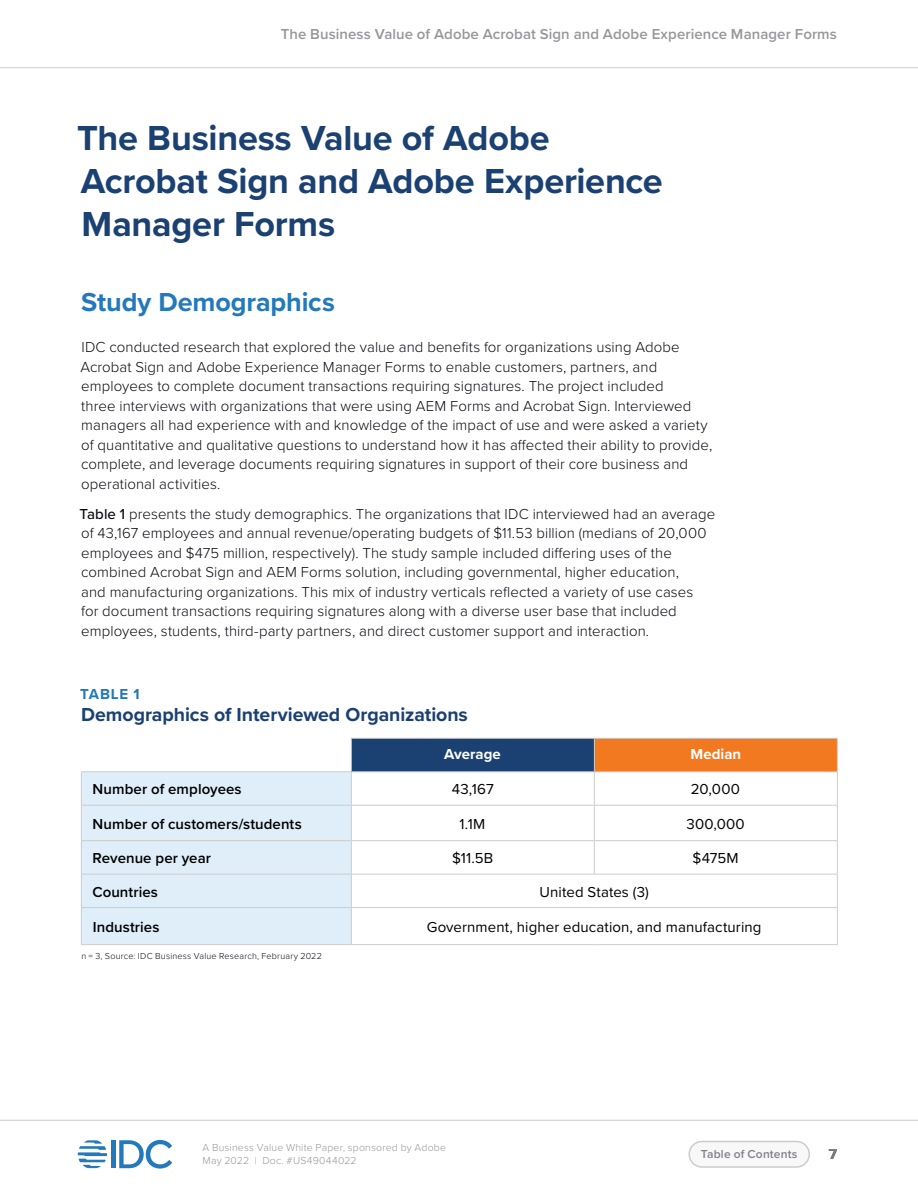
<style>
.page{position:relative;width:918px;height:1188px;background:#fff}
.page>*{position:absolute;margin:0;border:0;box-sizing:border-box;transform-origin:0 0}
.t1{font:700 36px/43.2px "Proxima Nova";letter-spacing:-.005em;color:#1b4072}
.t2{font:700 27px "Proxima Nova";letter-spacing:-.005em;color:#2379bb}
.Figure_Table{font:700 19.5px "Proxima Nova";letter-spacing:-.005em;color:#1b4072}
.Text{font:300 15px/19.5px "Proxima Nova";letter-spacing:.005em;color:#0a0b13}
.Table_5_-_Text_cente{font:15px "Proxima Nova";letter-spacing:.005em;color:#000}
.Table_4_-_Subtitles{font:600 15px "Proxima Nova";letter-spacing:.005em;color:#000}
.t3{font:600 15px "Proxima Nova";letter-spacing:.005em;color:#97979b}
.Table_3_-_Subtitles{font:700 15px "Proxima Nova";letter-spacing:.005em;color:#fff}
.Figure_Table-2{font:700 15px "Proxima Nova";letter-spacing:.05em;color:#2379bb}
.t4{font:700 15px "Proxima Nova";color:#000}
.t5{font:600 12px "Proxima Nova";letter-spacing:.015em;color:#808187}
.t6{font:300 10.5px/13.5px "Proxima Nova";letter-spacing:.02em;color:#97979b}
.Text-2{font:300 9px "Proxima Nova";letter-spacing:.025em;color:#0a0b13}
.s1{font-weight:500}
</style>
<div class="page">
<div style="left:689px;top:1142px;width:120px;height:25px;background:#f8f8f8;border-radius:13px"></div>
<div style="left:688px;top:1141px;width:122px;height:27px;border:2px solid #cccccb;border-radius:13px"></div>
<hr style="left:0;top:1120px;width:918px;height:1px;background:#cccccb">
<div style="left:111px;top:1140px;width:5px;height:28px;background:#2279bc"></div>
<svg style="left:119px;top:1140px;width:53px;height:29px"></svg>
<svg style="left:78px;top:1140px;width:29px;height:28px"></svg>
<hr style="left:0;top:67px;width:918px;height:1px;background:#cccccb">
<div style="left:351px;top:738px;width:243px;height:34px;background:#1b4072"></div>
<div style="left:594px;top:738px;width:243px;height:34px;background:#f37921"></div>
<div style="left:82px;top:772px;width:269px;height:172px;background:#dfeef9"></div>
<hr style="left:594px;top:772px;width:1px;height:33px;background:#cccccb">
<hr style="left:81px;top:805px;width:270px;height:1px;background:#cccccb">
<hr style="left:351px;top:805px;width:243px;height:1px;background:#cccccb">
<hr style="left:594px;top:805px;width:244px;height:1px;background:#cccccb">
<hr style="left:594px;top:806px;width:1px;height:34px;background:#cccccb">
<hr style="left:81px;top:840px;width:270px;height:1px;background:#cccccb">
<hr style="left:351px;top:840px;width:243px;height:1px;background:#cccccb">
<hr style="left:594px;top:840px;width:244px;height:1px;background:#cccccb">
<hr style="left:594px;top:841px;width:1px;height:33px;background:#cccccb">
<hr style="left:81px;top:771px;width:270px;height:1px;background:#cccccb">
<hr style="left:81px;top:772px;width:1px;height:33px;background:#cccccb">
<hr style="left:351px;top:772px;width:1px;height:33px;background:#cccccb">
<hr style="left:837px;top:772px;width:1px;height:33px;background:#cccccb">
<hr style="left:81px;top:806px;width:1px;height:34px;background:#cccccb">
<hr style="left:351px;top:806px;width:1px;height:34px;background:#cccccb">
<hr style="left:837px;top:806px;width:1px;height:34px;background:#cccccb">
<hr style="left:81px;top:841px;width:1px;height:33px;background:#cccccb">
<hr style="left:351px;top:841px;width:1px;height:33px;background:#cccccb">
<hr style="left:837px;top:841px;width:1px;height:33px;background:#cccccb">
<hr style="left:81px;top:874px;width:270px;height:1px;background:#cccccb">
<hr style="left:81px;top:875px;width:1px;height:32px;background:#cccccb">
<hr style="left:351px;top:874px;width:243px;height:1px;background:#cccccb">
<hr style="left:351px;top:875px;width:1px;height:32px;background:#cccccb">
<hr style="left:594px;top:874px;width:244px;height:1px;background:#cccccb">
<hr style="left:81px;top:907px;width:270px;height:1px;background:#cccccb">
<hr style="left:81px;top:908px;width:1px;height:36px;background:#cccccb">
<hr style="left:351px;top:908px;width:1px;height:36px;background:#cccccb">
<hr style="left:81px;top:944px;width:270px;height:1px;background:#cccccb">
<hr style="left:351px;top:738px;width:243px;height:1px;background:#cccccb">
<hr style="left:351px;top:739px;width:1px;height:32px;background:#cccccb">
<hr style="left:351px;top:771px;width:243px;height:1px;background:#cccccb">
<hr style="left:594px;top:738px;width:244px;height:1px;background:#cccccb">
<hr style="left:594px;top:739px;width:1px;height:32px;background:#cccccb">
<hr style="left:837px;top:739px;width:1px;height:32px;background:#cccccb">
<hr style="left:594px;top:771px;width:244px;height:1px;background:#cccccb">
<hr style="left:837px;top:875px;width:1px;height:32px;background:#cccccb">
<hr style="left:351px;top:907px;width:243px;height:1px;background:#cccccb">
<hr style="left:594px;top:907px;width:244px;height:1px;background:#cccccb">
<hr style="left:837px;top:908px;width:1px;height:36px;background:#cccccb">
<hr style="left:351px;top:944px;width:243px;height:1px;background:#cccccb">
<hr style="left:594px;top:944px;width:244px;height:1px;background:#cccccb">
<p class="t3" style="left:281px;top:23px;width:558px">The Business Value of Adobe Acrobat Sign and Adobe Experience Manager Forms</p>
<h1 class="t1" style="left:77px;top:116px;width:587px">The Business Value of Adobe<br>Acrobat Sign and Adobe Experience<br>Manager Forms</h1>
<h2 class="t2" style="left:81px;top:282px;width:255px">Study Demographics</h2>
<p class="Text" style="left:80px;top:337px;width:633px">IDC conducted research that explored the value and benefits for organizations using Adobe Acrobat Sign and Adobe Experience Manager Forms to enable customers, partners, and employees to complete document transactions requiring signatures. The project included<br>three interviews with organizations that were using AEM Forms and Acrobat Sign. Interviewed managers all had experience with and knowledge of the impact of use and were asked a variety of quantitative and qualitative questions to understand how it has affected their ability to provide, complete, and leverage documents requiring signatures in support of their core business and operational activities.</p>
<p class="Text" style="left:80px;top:503px;width:637px"><span class="s1">Table 1</span> presents the study demographics. The organizations that IDC interviewed had an average of 43,167 employees and annual revenue/operating budgets of $11.53 billion (medians of 20,000 employees and $475 million, respectively). The study sample included differing uses of the combined Acrobat Sign and AEM Forms solution, including governmental, higher education,<br>and manufacturing organizations. This mix of industry verticals reflected a variety of use cases<br>for document transactions requiring signatures along with a diverse user base that included employees, students, third-party partners, and direct customer support and interaction.</p>
<p class="Figure_Table-2" style="left:80px;top:682px;width:61px">TABLE 1</p>
<p class="Figure_Table" style="left:81px;top:700px;width:388px">Demographics of Interviewed Organizations</p>
<p class="Table_3_-_Subtitles" style="left:444px;top:743px;width:58px">Average</p>
<p class="Table_3_-_Subtitles" style="left:690px;top:743px;width:52px">Median</p>
<p class="Table_4_-_Subtitles" style="left:93px;top:778px;width:151px">Number of employees</p>
<p class="Table_5_-_Text_cente" style="left:452px;top:778px;width:43px">43,167</p>
<p class="Table_5_-_Text_cente" style="left:691px;top:778px;width:51px">20,000</p>
<p class="Table_4_-_Subtitles" style="left:93px;top:813px;width:211px">Number of customers/students</p>
<p class="Table_5_-_Text_cente" style="left:460px;top:813px;width:27px">1.1M</p>
<p class="Table_5_-_Text_cente" style="left:686px;top:813px;width:60px">300,000</p>
<p class="Table_4_-_Subtitles" style="left:93px;top:847px;width:120px">Revenue per year</p>
<p class="Table_5_-_Text_cente" style="left:452px;top:847px;width:43px">$11.5B</p>
<p class="Table_5_-_Text_cente" style="left:693px;top:847px;width:48px">$475M</p>
<p class="Table_4_-_Subtitles" style="left:92px;top:881px;width:67px">Countries</p>
<p class="Table_5_-_Text_cente" style="left:540px;top:881px;width:111px">United States (3)</p>
<p class="Table_4_-_Subtitles" style="left:93px;top:916px;width:68px">Industries</p>
<p class="Table_5_-_Text_cente" style="left:427px;top:916px;width:336px">Government, higher education, and manufacturing</p>
<p class="Text-2" style="left:81px;top:949px;width:242px">n = 3, Source: IDC Business Value Research, February 2022</p>
<p class="t6" style="left:202px;top:1140px;width:245px">A Business Value White Paper, sponsored by Adobe<br>May 2022 | Doc. #US49044022</p>
<p class="t5" style="left:701px;top:1145px;width:98px">Table of Contents</p>
<p class="t4" style="left:829px;top:1142px;width:10px">7</p>
</div>
